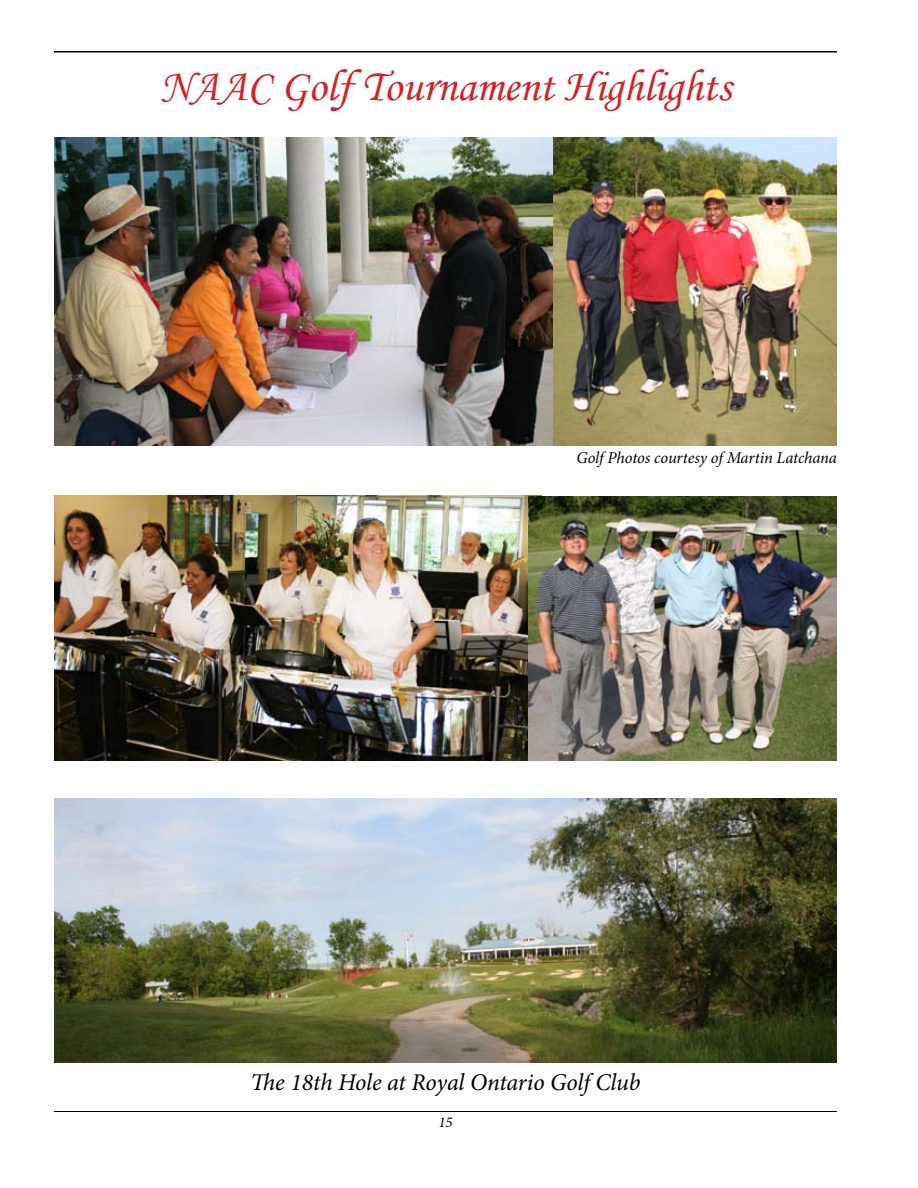
<style>
.page{position:relative;width:918px;height:1188px;background:#fff}
.page>*{position:absolute;margin:0;border:0;box-sizing:border-box;transform-origin:0 0}
.t1{font:45px "Monotype Corsiva";color:#d2232a}
.t2{font:italic 24px "Minion Pro";letter-spacing:-.01em;color:#000}
.t3{font:italic 16.5px "Minion Pro";letter-spacing:-.01em;color:#000}
.t4{font:italic 15px "Minion Pro";color:#000}
</style>
<div class="page">
<hr style="left:54px;top:51px;width:783px;height:1px;background:#000">
<hr style="left:54px;top:1111px;width:783px;height:1px;background:#000">
<img style="left:54px;top:799px;width:783px;height:263px">
<img style="left:54px;top:138px;width:499px;height:308px">
<img style="left:54px;top:496px;width:474px;height:264px">
<img style="left:528px;top:496px;width:309px;height:265px">
<img style="left:553px;top:138px;width:284px;height:308px">
<h1 class="t1" style="left:160px;top:59px;width:573px">NAAC Golf Tournament Highlights</h1>
<p class="t3" style="left:576px;top:447px;width:262px">Golf Photos courtesy of Martin Latchana</p>
<h2 class="t2" style="left:251px;top:1066px;width:391px">The 1 8th Hole at Royal Ontario Golf Club</h2>
<p class="t4" style="left:438px;top:1112px;width:8px">15</p>
</div>
